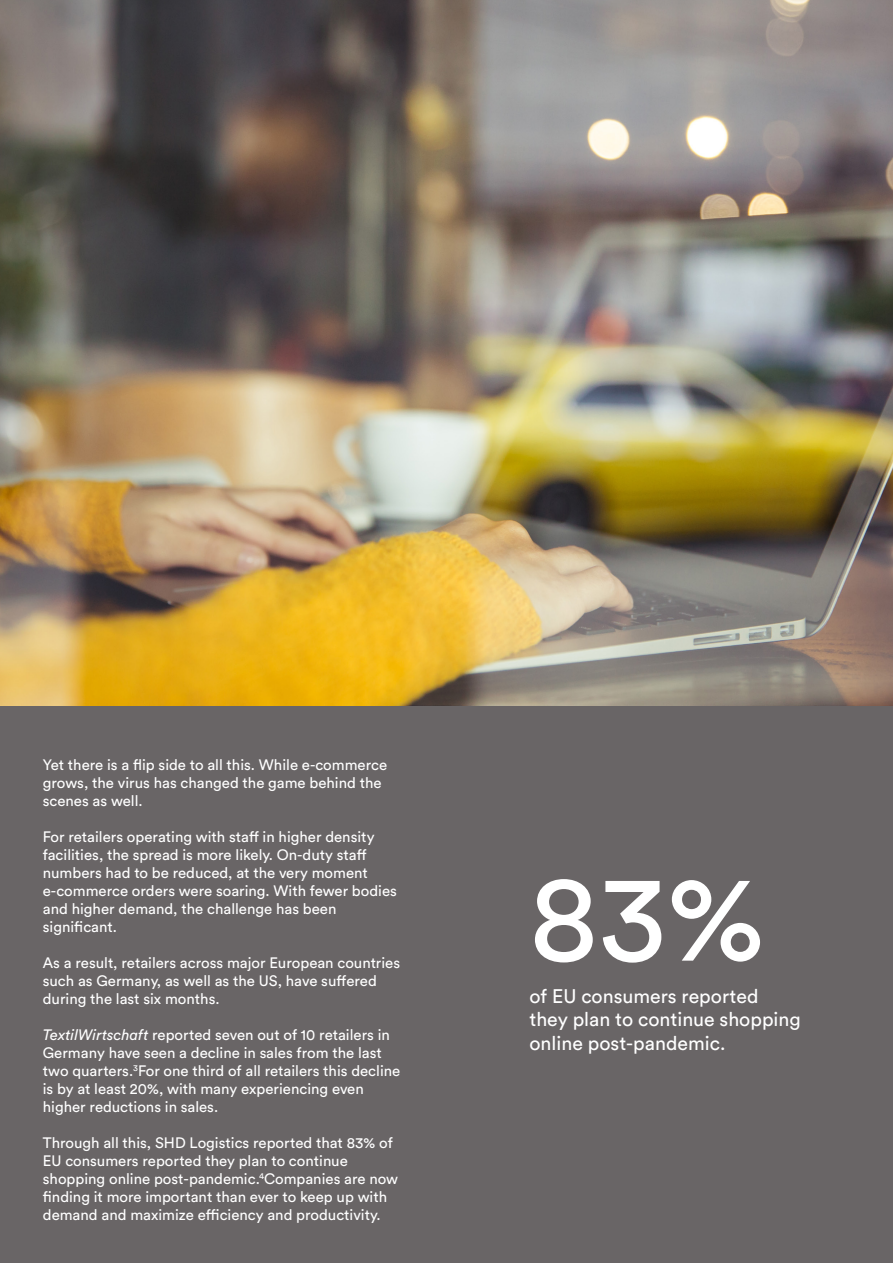
<style>
.page{position:relative;width:893px;height:1263px;background:#696566}
.page>*{position:absolute;margin:0;border:0;box-sizing:border-box;transform-origin:0 0}
.t1{font:123px "Circular Std";color:#fff}
.t2{font:19.5px/23.4px "Circular Std";color:#fff}
.t3{font:15px/18px "Circular Std";color:#fff}
.s1{font-style:italic}
</style>
<div class="page">
<img style="left:0;top:0;width:893px;height:706px">
<p class="t3" style="left:43px;top:755px;width:346px">Yet there is a flip side to all this. While e-commerce grows, the virus has changed the game behind the scenes as well.</p>
<p class="t3" style="left:43px;top:827px;width:356px">For retailers operating with staff in higher density facilities, the spread is more likely. On-duty staff numbers had to be reduced, at the very moment e-commerce orders were soaring. With fewer bodies and higher demand, the challenge has been significant.</p>
<p class="t3" style="left:43px;top:953px;width:359px">As a result, retailers across major European countries such as Germany, as well as the US, have suffered during the last six months.</p>
<p class="t3" style="left:43px;top:1025px;width:359px"><span class="s1">TextilWirtschaft</span> reported seven out of 10 retailers in Germany have seen a decline in sales from the last two quarters.<sup>3</sup>For one third of all retailers this decline is by at least 20%, with many experiencing even higher reductions in sales.</p>
<p class="t3" style="left:43px;top:1133px;width:357px">Through all this, SHD Logistics reported that 83% of EU consumers reported they plan to continue shopping online post-pandemic.<sup>4</sup>Companies are now finding it more important than ever to keep up with demand and maximize efficiency and productivity.</p>
<p class="t1" style="left:529px;top:843px;width:238px">83%</p>
<p class="t2" style="left:529px;top:984px;width:231px">of EU consumers reported</p>
<p class="t2" style="left:529px;top:1007px;width:273px">they plan to continue shopping online post-pandemic.</p>
</div>
